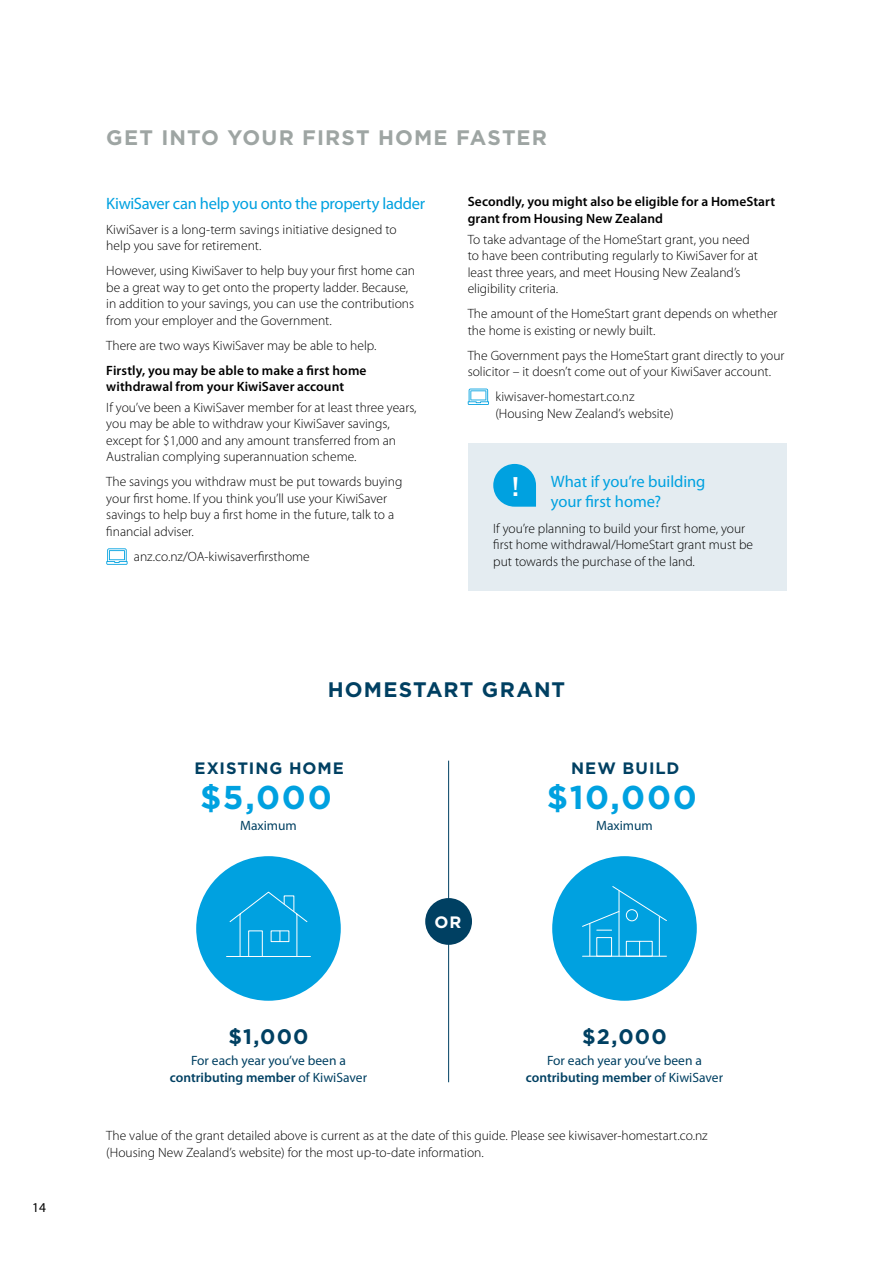
<style>
.page{position:relative;width:893px;height:1263px;background:#fff}
.page>*{position:absolute;margin:0;border:0;box-sizing:border-box;transform-origin:0 0}
.t1{font:700 33px "Gotham";letter-spacing:.055em;color:#00a1e0}
.t2{font:500 27px "Gotham";color:#fff}
.t3{font:700 21px "Gotham";letter-spacing:.055em;color:#9ea5a3}
.t4{font:700 21px "Gotham";letter-spacing:.055em;color:#004062}
.t5{font:16.5px/19.5px "Myriad Pro";letter-spacing:-.015em;color:#00a1e0}
.t6{font:700 16.5px "Gotham";letter-spacing:.06em;color:#004062}
.t7{font:700 16.5px "Gotham";color:#fff}
.t8{font:300 13.5px/16.5px "Myriad Pro";color:#000}
.t9{font:600 13.5px/16.5px "Myriad Pro";letter-spacing:.005em;color:#000}
.t10{font:13.5px/16.5px "Myriad Pro";color:#004062;text-align:center}
.t11{font:13.5px "Myriad Pro";color:#000}
.s1{font-weight:600}
</style>
<div class="page">
<svg style="left:468px;top:389px;width:21px;height:16px"></svg>
<svg style="left:106px;top:548px;width:22px;height:17px"></svg>
<div style="left:468px;top:444px;width:319px;height:147px;background:#e4ecf1"></div>
<svg style="left:493px;top:464px;width:43px;height:43px"></svg>
<hr style="left:448px;top:761px;width:1px;height:321px;background:#004062">
<div style="left:196px;top:856px;width:145px;height:145px;background:#00a1e0;border-radius:50%"></div>
<hr style="left:227px;top:956px;width:83px;height:1px;background:#fff">
<svg style="left:229px;top:891px;width:79px;height:65px"></svg>
<div style="left:552px;top:856px;width:145px;height:145px;background:#00a1e0;border-radius:50%"></div>
<svg style="left:582px;top:886px;width:85px;height:71px"></svg>
<hr style="left:619px;top:890px;width:1px;height:66px;background:#fff">
<div style="left:425px;top:898px;width:47px;height:47px;background:#004062;border-radius:50%"></div>
<p class="t11" style="left:32px;top:1199px;width:15px">14</p>
<h3 class="t3" style="left:106px;top:125px;width:442px">GET INTO YOUR FIRST HOME FASTER</h3>
<p class="t5" style="left:106px;top:193px;width:320px">KiwiSaver can help you onto the property ladder</p>
<p class="t8" style="left:106px;top:221px;width:292px">KiwiSaver is a long-term savings initiative designed to help you save for retirement.</p>
<p class="t8" style="left:106px;top:262px;width:310px">However, using KiwiSaver to help buy your first home can be a great way to get onto the property ladder. Because, in addition to your savings, you can use the contributions from your employer and the Government.</p>
<p class="t8" style="left:106px;top:337px;width:272px">There are two ways KiwiSaver may be able to help.</p>
<p class="t9" style="left:106px;top:362px;width:262px">Firstly, you may be able to make a first home withdrawal from your KiwiSaver account</p>
<p class="t8" style="left:106px;top:399px;width:312px">If you’ve been a KiwiSaver member for at least three years, you may be able to withdraw your KiwiSaver savings, except for $1,000 and any amount transferred from an Australian complying superannuation scheme.</p>
<p class="t8" style="left:106px;top:474px;width:298px">The savings you withdraw must be put towards buying your first home. If you think you’ll use your KiwiSaver savings to help buy a first home in the future, talk to a financial adviser.</p>
<p class="t8" style="left:134px;top:548px;width:177px">anz.co.nz/OA-kiwisaverfirsthome</p>
<p class="t9" style="left:468px;top:193px;width:309px">Secondly, you might also be eligible for a HomeStart grant from Housing New Zealand</p>
<p class="t8" style="left:468px;top:231px;width:292px">To take advantage of the HomeStart grant, you need to have been contributing regularly to KiwiSaver for at least three years, and meet Housing New Zealand’s eligibility criteria.</p>
<p class="t8" style="left:468px;top:305px;width:311px">The amount of the HomeStart grant depends on whether the home is existing or newly built.</p>
<p class="t8" style="left:468px;top:347px;width:318px">The Government pays the HomeStart grant directly to your solicitor – it doesn’t come out of your KiwiSaver account.</p>
<p class="t8" style="left:495px;top:388px;width:180px">kiwisaver-homestart.co.nz (Housing New Zealand’s website)</p>
<h2 class="t2" style="left:511px;top:471px;width:10px">!</h2>
<p class="t5" style="left:551px;top:472px;width:156px">What if you’re building your first home?</p>
<p class="t8" style="left:493px;top:520px;width:261px">If you’re planning to build your first home, your first home withdrawal/HomeStart grant must be put towards the purchase of the land.</p>
<h3 class="t4" style="left:328px;top:677px;width:239px">HOMESTART GRANT</h3>
<p class="t6" style="left:195px;top:759px;width:151px">EXISTING HOME</p>
<p class="t6" style="left:571px;top:759px;width:110px">NEW BUILD</p>
<h1 class="t1" style="left:200px;top:778px;width:133px">$5,000</h1>
<h1 class="t1" style="left:547px;top:778px;width:152px">$10,000</h1>
<p class="t10" style="left:240px;top:817px;width:58px">Maximum</p>
<p class="t10" style="left:596px;top:817px;width:58px">Maximum</p>
<p class="t7" style="left:434px;top:912px;width:28px">OR</p>
<h3 class="t4" style="left:228px;top:1024px;width:82px">$1,000</h3>
<p class="t10" style="left:170px;top:1052px;width:199px">For each year you’ve been a <span class="s1">contributing member</span> of KiwiSaver</p>
<h3 class="t4" style="left:582px;top:1024px;width:86px">$2,000</h3>
<p class="t10" style="left:526px;top:1052px;width:199px">For each year you’ve been a <span class="s1">contributing member</span> of KiwiSaver</p>
<p class="t8" style="left:106px;top:1127px;width:603px">The value of the grant detailed above is current as at the date of this guide. Please see kiwisaver-homestart.co.nz (Housing New Zealand’s website) for the most up-to-date information.</p>
</div>
